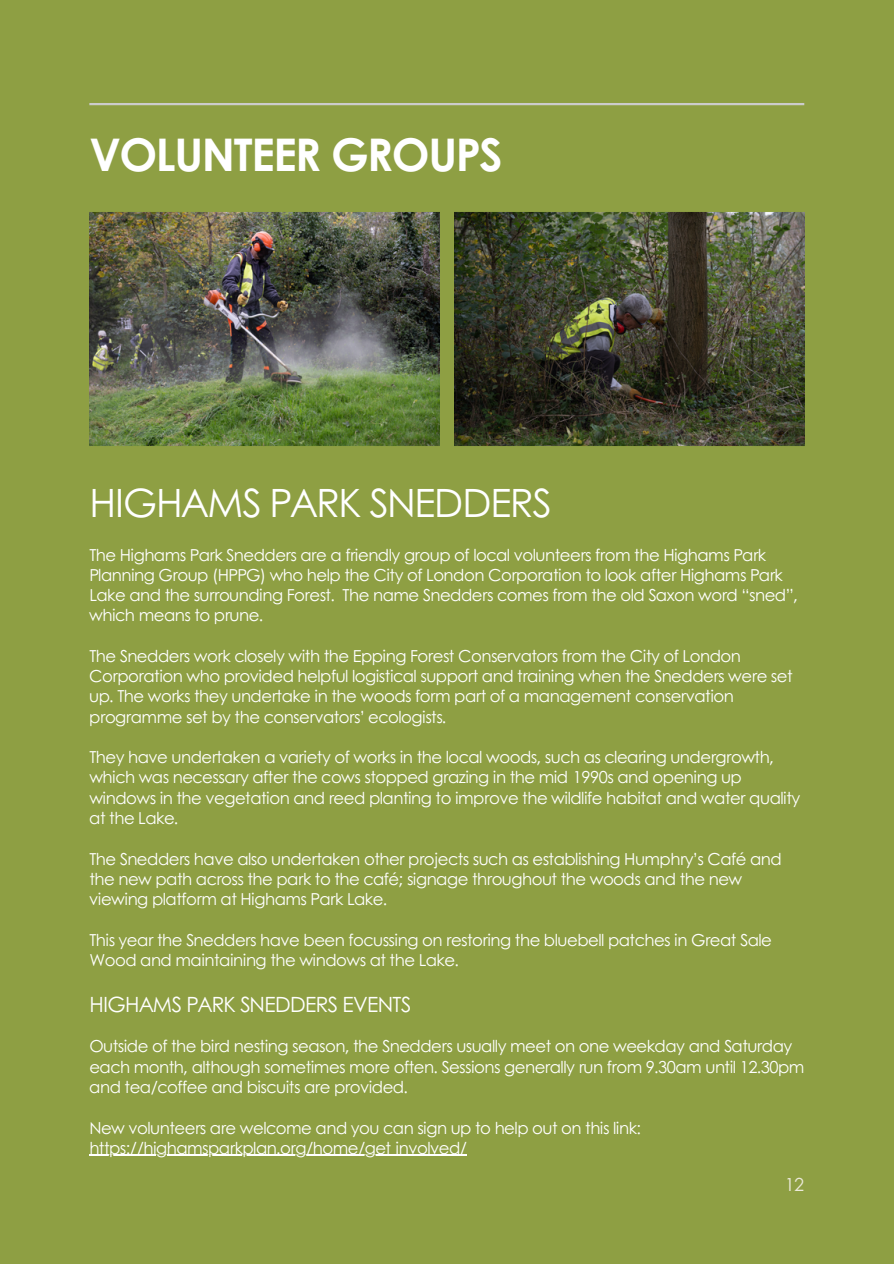
<style>
.page{position:relative;width:894px;height:1264px;background:#fff}
.page>*{position:absolute;margin:0;border:0;box-sizing:border-box;transform-origin:0 0}
.t1{font:700 45px "Century Gothic";letter-spacing:-.03em;color:#fff}
.t2{font:39px "Century Gothic";letter-spacing:-.03em;color:#fff}
.t3{font:21px "Century Gothic";letter-spacing:-.03em;color:#fff}
.t4{font:18px "Century Gothic";color:#eceada}
.t5{font:16.5px/20.2px "Century Gothic";letter-spacing:-.03em;color:#fff}
</style>
<div class="page">
<div style="left:0;top:0;width:893px;height:1263px;background:#8e9f43"></div>
<hr style="left:89px;top:1154px;width:377px;height:1px;background:#fff">
<hr style="left:89px;top:103px;width:715px;height:2px;background:#ccc">
<img style="left:89px;top:212px;width:350px;height:234px">
<img style="left:454px;top:212px;width:350px;height:234px">
<p class="t1" style="left:89px;top:120px;width:414px">VOLUNTEER GROUPS</p>
<h1 class="t2" style="left:89px;top:473px;width:463px">HIGHAMS PARK SNEDDERS</h1>
<p class="t5" style="left:89px;top:543px;width:710px">The Highams Park Snedders are a friendly group of local volunteers from the Highams Park Planning Group (HPPG) who help the City of London Corporation to look after Highams Park Lake and the surrounding Forest. The name Snedders comes from the old Saxon word “sned”, which means to prune.</p>
<p class="t5" style="left:89px;top:645px;width:704px">The Snedders work closely with the Epping Forest Conservators from the City of London Corporation who provided helpful logistical support and training when the Snedders were set up. The works they undertake in the woods form part of a management conservation programme set by the conservators’ ecologists.</p>
<p class="t5" style="left:89px;top:746px;width:712px">They have undertaken a variety of works in the local woods, such as clearing undergrowth, which was necessary after the cows stopped grazing in the mid 1990s and opening up windows in the vegetation and reed planting to improve the wildlife habitat and water quality at the Lake.</p>
<p class="t5" style="left:89px;top:847px;width:694px">The Snedders have also undertaken other projects such as establishing Humphry’s Café and the new path across the park to the café; signage throughout the woods and the new viewing platform at Highams Park Lake.</p>
<p class="t5" style="left:89px;top:928px;width:684px">This year the Snedders have been focussing on restoring the bluebell patches in Great Sale<br>Wood and maintaining the windows at the Lake.</p>
<p class="t3" style="left:89px;top:988px;width:323px">HIGHAMS PARK SNEDDERS EVENTS</p>
<p class="t5" style="left:89px;top:1035px;width:716px">Outside of the bird nesting season, the Snedders usually meet on one weekday and Saturday each month, although sometimes more often. Sessions generally run from 9.30am until 12.30pm and tea/coffee and biscuits are provided.</p>
<p class="t5" style="left:89px;top:1116px;width:553px">New volunteers are welcome and you can sign up to help out on this link: https://highamsparkplan.org/home/get involved/</p>
<p class="t4" style="left:784px;top:1170px;width:21px">12</p>
</div>
